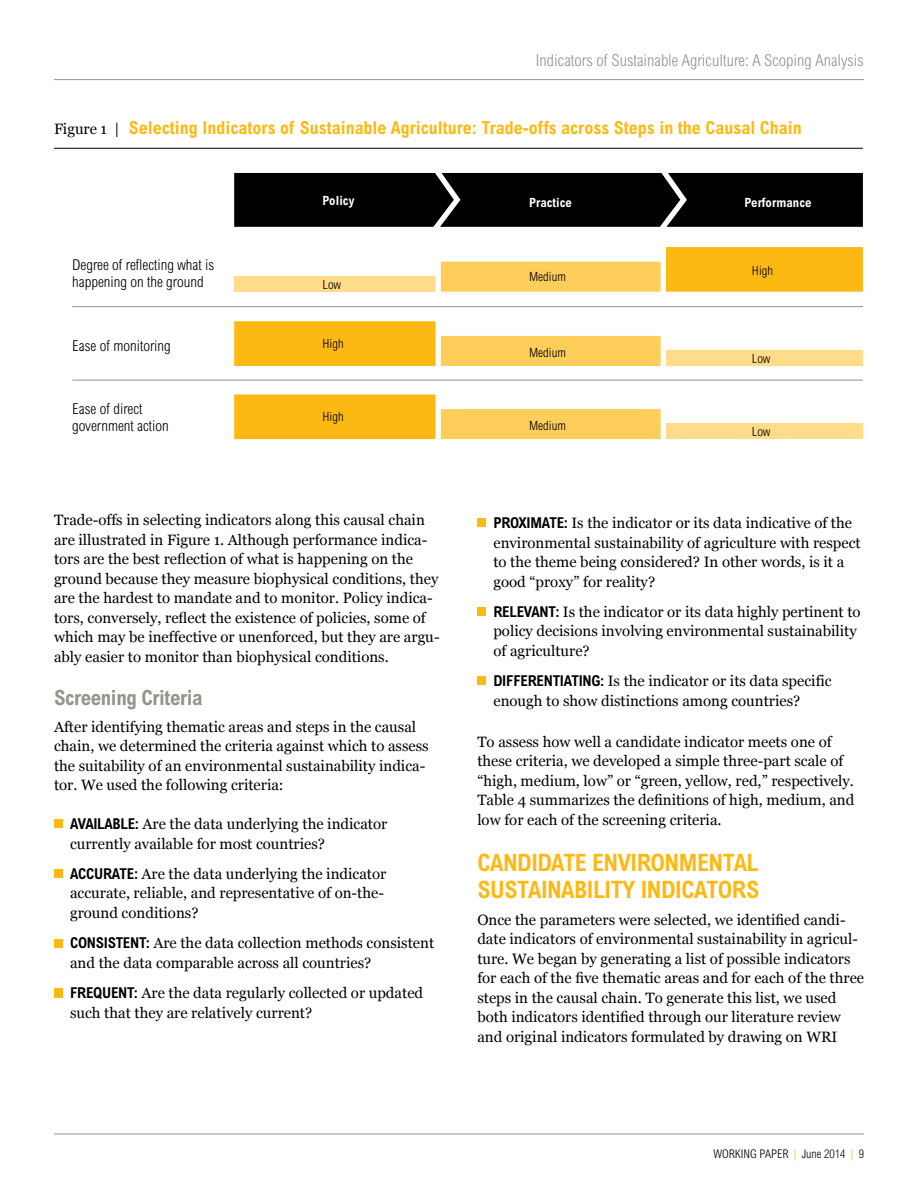
<style>
.page{position:relative;width:918px;height:1188px;background:#fff}
.page>*{position:absolute;margin:0;border:0;box-sizing:border-box;transform-origin:0 0}
.t1{font:700 condensed 24px/27px "Arial MT Std";letter-spacing:-.02em;color:#fdb913}
.t2{font:700 condensed 21px "Arial MT Std";letter-spacing:-.02em;color:#94948b}
.t3{font:700 condensed 18px "Arial MT Std";color:#fdb913}
.t4{font:300 condensed 16.5px "Arial MT Std";color:#94948b}
.t5{font:15px/19.5px "Georgia";color:#000}
.t6{font:300 condensed 15px/17.2px "Arial MT Std";color:#000}
.t7{font:300 condensed 12.75px "Arial MT Std";color:#000}
.t8{font:700 condensed 12.75px "Arial MT Std";letter-spacing:.005em;color:#fff}
.t9{font:300 condensed 12px "Arial MT Std";color:#000}
.s1{font-family:"Georgia";font-weight:400;font-stretch:normal;font-size:15px;color:#000}
.s2{font-family:"Arial MT Std";font-weight:700;font-stretch:condensed}
.s3{color:#fdb913}
</style>
<div class="page">
<hr style="left:54px;top:79px;width:810px;height:1px;background:#94948b">
<hr style="left:54px;top:1134px;width:810px;height:1px;background:#94948b">
<div style="left:54px;top:819px;width:9px;height:9px;background:#fdb913"></div>
<div style="left:54px;top:869px;width:9px;height:9px;background:#fdb913"></div>
<div style="left:54px;top:939px;width:9px;height:9px;background:#fdb913"></div>
<div style="left:54px;top:988px;width:9px;height:9px;background:#fdb913"></div>
<div style="left:477px;top:518px;width:9px;height:9px;background:#fdb913"></div>
<div style="left:477px;top:607px;width:9px;height:9px;background:#fdb913"></div>
<div style="left:477px;top:676px;width:9px;height:9px;background:#fdb913"></div>
<hr style="left:54px;top:148px;width:809px;height:1px;background:#000">
<div style="left:234px;top:173px;width:629px;height:54px;background:#000"></div>
<div style="left:234px;top:276px;width:204px;height:16px;background:#fedc89"></div>
<svg style="left:441px;top:247px;width:422px;height:45px"></svg>
<div style="left:663px;top:351px;width:200px;height:15px;background:#fedc89"></div>
<svg style="left:234px;top:321px;width:427px;height:45px"></svg>
<div style="left:663px;top:424px;width:200px;height:15px;background:#fedc89"></div>
<svg style="left:234px;top:394px;width:427px;height:45px"></svg>
<div style="left:436px;top:238px;width:5px;height:212px;background:#fff"></div>
<div style="left:661px;top:238px;width:5px;height:212px;background:#fff"></div>
<hr style="left:72px;top:306px;width:791px;height:1px;background:#94948b">
<hr style="left:72px;top:380px;width:791px;height:1px;background:#94948b">
<p class="t4" style="left:536px;top:51px;width:330px">Indicators of Sustainable Agriculture: A Scoping Analysis</p>
<p class="t3" style="left:54px;top:118px;width:749px"><span class="s1">Figure 1 |</span> Selecting Indicators of Sustainable Agriculture: Trade-offs across Steps in the Causal Chain</p>
<p class="t6" style="left:72px;top:256px;width:144px">Degree of reflecting what is happening on the ground</p>
<p class="t6" style="left:72px;top:337px;width:100px">Ease of monitoring</p>
<p class="t6" style="left:72px;top:400px;width:98px">Ease of direct government action</p>
<p class="t8" style="left:323px;top:193px;width:33px">Policy</p>
<p class="t8" style="left:529px;top:195px;width:44px">Practice</p>
<p class="t8" style="left:744px;top:195px;width:68px">Performance</p>
<p class="t7" style="left:323px;top:277px;width:20px">Low</p>
<p class="t7" style="left:323px;top:337px;width:23px">High</p>
<p class="t7" style="left:323px;top:409px;width:23px">High</p>
<p class="t7" style="left:529px;top:270px;width:38px">Medium</p>
<p class="t7" style="left:529px;top:346px;width:38px">Medium</p>
<p class="t7" style="left:529px;top:418px;width:38px">Medium</p>
<p class="t7" style="left:752px;top:264px;width:23px">High</p>
<p class="t7" style="left:752px;top:352px;width:20px">Low</p>
<p class="t7" style="left:752px;top:424px;width:20px">Low</p>
<p class="t5" style="left:54px;top:511px;width:387px">Trade-offs in selecting indicators along this causal chain are illustrated in Figure 1. Although performance indica&shy;tors are the best reflection of what is happening on the ground because they measure biophysical conditions, they are the hardest to mandate and to monitor. Policy indica&shy;tors, conversely, reflect the existence of policies, some of which may be ineffective or unenforced, but they are argu&shy;ably easier to monitor than biophysical conditions.</p>
<h2 class="t2" style="left:54px;top:686px;width:150px">Screening Criteria</h2>
<p class="t5" style="left:54px;top:717px;width:376px">After identifying thematic areas and steps in the causal chain, we determined the criteria against which to assess the suitability of an environmental sustainability indica&shy;tor. We used the following criteria:</p>
<p class="t5" style="left:70px;top:815px;width:319px"><span class="s2">AVAILABLE:</span> Are the data underlying the indicator currently available for most countries?</p>
<p class="t5" style="left:70px;top:864px;width:318px"><span class="s2">ACCURATE:</span> Are the data underlying the indicator accurate, reliable, and representative of on-the&shy;ground conditions?</p>
<p class="t5" style="left:70px;top:934px;width:366px"><span class="s2">CONSISTENT:</span> Are the data collection methods consistent and the data comparable across all countries?</p>
<p class="t5" style="left:70px;top:983px;width:355px"><span class="s2">FREQUENT:</span> Are the data regularly collected or updated such that they are relatively current?</p>
<p class="t5" style="left:493px;top:514px;width:369px"><span class="s2">PROXIMATE:</span> Is the indicator or its data indicative of the environmental sustainability of agriculture with respect to the theme being considered? In other words, is it a good “proxy” for reality?</p>
<p class="t5" style="left:493px;top:602px;width:369px"><span class="s2">RELEVANT:</span> Is the indicator or its data highly pertinent to policy decisions involving environmental sustainability of agriculture?</p>
<p class="t5" style="left:493px;top:672px;width:340px"><span class="s2">DIFFERENTIATING:</span> Is the indicator or its data specific enough to show distinctions among countries?</p>
<p class="t5" style="left:477px;top:732px;width:379px">To assess how well a candidate indicator meets one of these criteria, we developed a simple three-part scale of “high, medium, low” or “green, yellow, red,” respectively.<br>Table 4 summarizes the definitions of high, medium, and low for each of the screening criteria.</p>
<h1 class="t1" style="left:477px;top:849px;width:284px">CANDIDATE ENVIRONMENTAL<br>SUSTAINABILITY INDICATORS</h1>
<p class="t5" style="left:477px;top:910px;width:388px">Once the parameters were selected, we identified candi&shy;date indicators of environmental sustainability in agricul&shy;ture. We began by generating a list of possible indicators for each of the five thematic areas and for each of the three steps in the causal chain. To generate this list, we used both indicators identified through our literature review and original indicators formulated by drawing on WRI</p>
<p class="t9" style="left:714px;top:1147px;width:152px">WORKING PAPER <span class="s3">|</span> June 2014 <span class="s3">|</span> 9</p>
</div>
